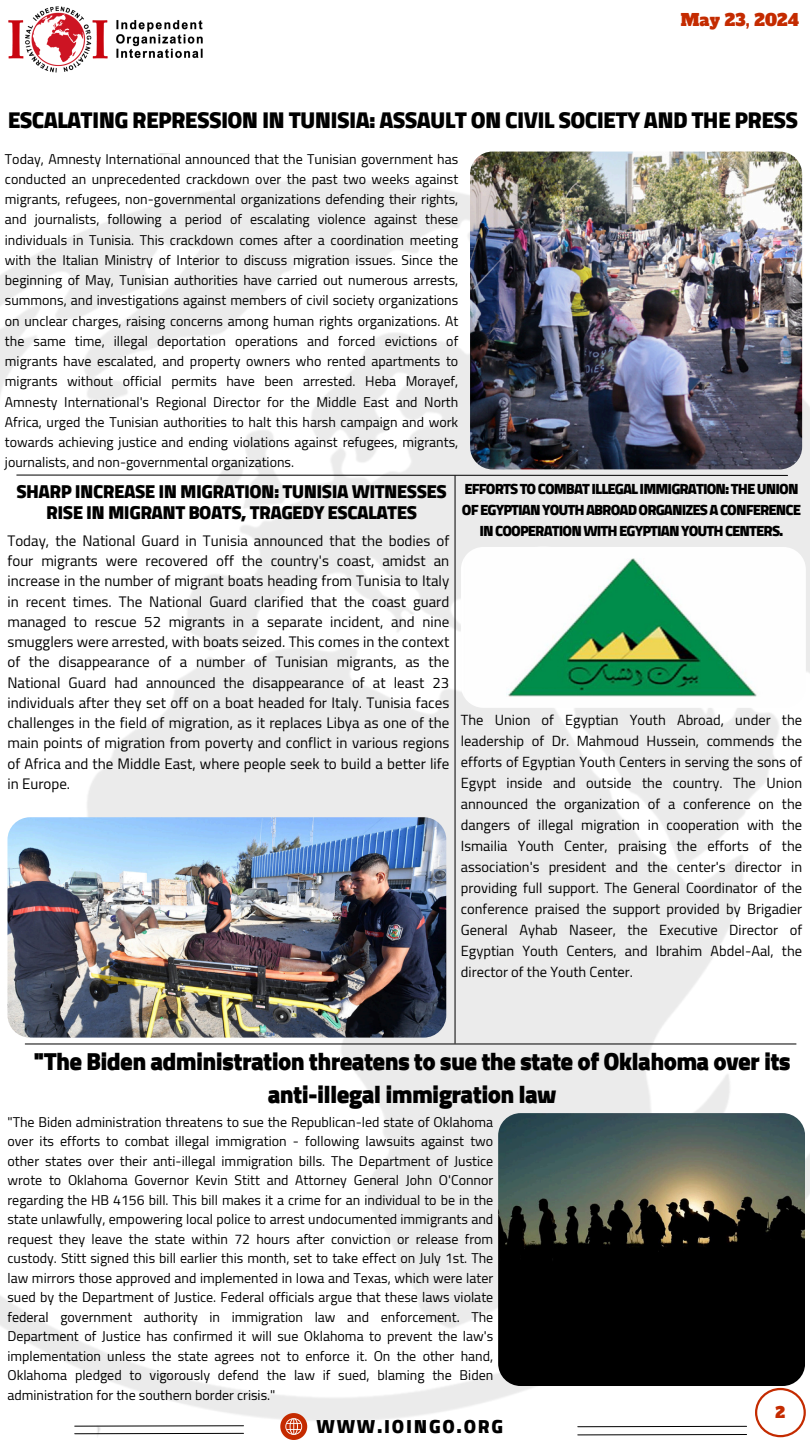
<style>
.page{position:relative;width:810px;height:1440px;background:#fff}
.page>*{position:absolute;margin:0;border:0;box-sizing:border-box;transform-origin:0 0}
.t1{font:900 25px/33px "Cairo";letter-spacing:-.03em;color:#000;text-align:center}
.t2{font:900 23.2px "Cairo";letter-spacing:-.03em;color:#000}
.t3{font:900 19.2px "Cairo";letter-spacing:.09em;color:#000}
.t4{font:900 19px/21.8px "Cairo";letter-spacing:-.03em;color:#000;text-align:center}
.t5{font:16.3px "Alfa Slab One";color:#c42b00}
.t6{font:15px/20.2px "Cairo";color:#000;text-align:justify}
.t7{font:900 15px/21px "Cairo";letter-spacing:-.06em;color:#000;text-align:center}
.t8{font:15px "Alfa Slab One";color:#c42b00}
.t9{font:14.5px/21px "Cairo";color:#000;text-align:justify}
.t10{font:14px/20.2px "Cairo";color:#000;text-align:justify}
</style>
<div class="page">
<img style="left:0;top:153px;width:810px;height:1283px">
<svg style="left:16px;top:474px;width:772px;height:2px;background:#787878"></svg>
<img style="left:470px;top:152px;width:332px;height:317px">
<img style="left:498px;top:1113px;width:307px;height:273px;border-radius:22px">
<hr style="left:25px;top:1044px;width:771px;height:1px;background:#000">
<svg style="left:755px;top:1388px;width:51px;height:49px"></svg>
<svg style="left:74px;top:1425px;width:170px;height:2px"></svg>
<svg style="left:280px;top:1413px;width:27px;height:27px"></svg>
<svg style="left:74px;top:1433px;width:170px;height:2px"></svg>
<svg style="left:577px;top:1426px;width:170px;height:1px"></svg>
<svg style="left:577px;top:1434px;width:170px;height:2px"></svg>
<hr style="left:455px;top:476px;width:1px;height:567px;background:#000">
<img style="left:7px;top:817px;width:439px;height:221px;border-radius:22px">
<img style="left:8px;top:6px;width:195px;height:67px">
<img style="left:461px;top:547px;width:345px;height:161px">
<p class="t5" style="left:681px;top:9px;width:120px">May 23, 2024</p>
<h2 class="t2" style="left:8px;top:106px;width:792px">ESCALATING REPRESSION IN TUNISIA: ASSAULT ON CIVIL SOCIETY AND THE PRESS</h2>
<h5 class="t10" style="left:5px;top:149px;width:455px">Today, Amnesty International announced that the Tunisian government has conducted an unprecedented crackdown over the past two weeks against migrants, refugees, non-governmental organizations defending their rights, and journalists, following a period of escalating violence against these individuals in Tunisia. This crackdown comes after a coordination meeting with the Italian Ministry of Interior to discuss migration issues. Since the beginning of May, Tunisian authorities have carried out numerous arrests, summons, and investigations against members of civil society organizations on unclear charges, raising concerns among human rights organizations. At the same time, illegal deportation operations and forced evictions of migrants have escalated, and property owners who rented apartments to migrants without official permits have been arrested. Heba Morayef, Amnesty International's Regional Director for the Middle East and North Africa, urged the Tunisian authorities to halt this harsh campaign and work towards achieving justice and ending violations against refugees, migrants, journalists, and non-governmental organizations.</h5>
<p class="t4" style="left:16px;top:480px;width:432px">SHARP INCREASE IN MIGRATION: TUNISIA WITNESSES<br>RISE IN MIGRANT BOATS, TRAGEDY ESCALATES</p>
<h2 class="t6" style="left:7px;top:531px;width:443px">Today, the National Guard in Tunisia announced that the bodies of four migrants were recovered off the country's coast, amidst an increase in the number of migrant boats heading from Tunisia to Italy in recent times. The National Guard clarified that the coast guard managed to rescue 52 migrants in a separate incident, and nine smugglers were arrested, with boats seized. This comes in the context of the disappearance of a number of Tunisian migrants, as the National Guard had announced the disappearance of at least 23 individuals after they set off on a boat headed for Italy. Tunisia faces challenges in the field of migration, as it replaces Libya as one of the main points of migration from poverty and conflict in various regions of Africa and the Middle East, where people seek to build a better life in Europe.</h2>
<p class="t7" style="left:462px;top:478px;width:341px">EFFORTS TO COMBAT ILLEGAL IMMIGRATION: THE UNION<br>OF EGYPTIAN YOUTH ABROAD ORGANIZES A CONFERENCE<br>IN COOPERATION WITH EGYPTIAN YOUTH CENTERS.</p>
<p class="t9" style="left:461px;top:710px;width:343px">The Union of Egyptian Youth Abroad, under the leadership of Dr. Mahmoud Hussein, commends the efforts of Egyptian Youth Centers in serving the sons of Egypt inside and outside the country. The Union announced the organization of a conference on the dangers of illegal migration in cooperation with the Ismailia Youth Center, praising the efforts of the association's president and the center's director in providing full support. The General Coordinator of the conference praised the support provided by Brigadier General Ayhab Naseer, the Executive Director of Egyptian Youth Centers, and Ibrahim Abdel-Aal, the director of the Youth Center.</p>
<p class="t1" style="left:34px;top:1045px;width:759px">"The Biden administration threatens to sue the state of Oklahoma over its anti-illegal immigration law</p>
<p class="t10" style="left:7px;top:1112px;width:487px;line-height:19.5px">"The Biden administration threatens to sue the Republican-led state of Oklahoma over its efforts to combat illegal immigration - following lawsuits against two other states over their anti-illegal immigration bills. The Department of Justice wrote to Oklahoma Governor Kevin Stitt and Attorney General John O'Connor regarding the HB 4156 bill. This bill makes it a crime for an individual to be in the state unlawfully, empowering local police to arrest undocumented immigrants and request they leave the state within 72 hours after conviction or release from custody. Stitt signed this bill earlier this month, set to take effect on July 1st. The law mirrors those approved and implemented in Iowa and Texas, which were later sued by the Department of Justice. Federal officials argue that these laws violate federal government authority in immigration law and enforcement. The Department of Justice has confirmed it will sue Oklahoma to prevent the law's implementation unless the state agrees not to enforce it. On the other hand, Oklahoma pledged to vigorously defend the law if sued, blaming the Biden administration for the southern border crisis."</p>
<p class="t3" style="left:317px;top:1415px;width:188px">WWW.IOINGO.ORG</p>
<p class="t8" style="left:776px;top:1402px;width:11px">2</p>
</div>
